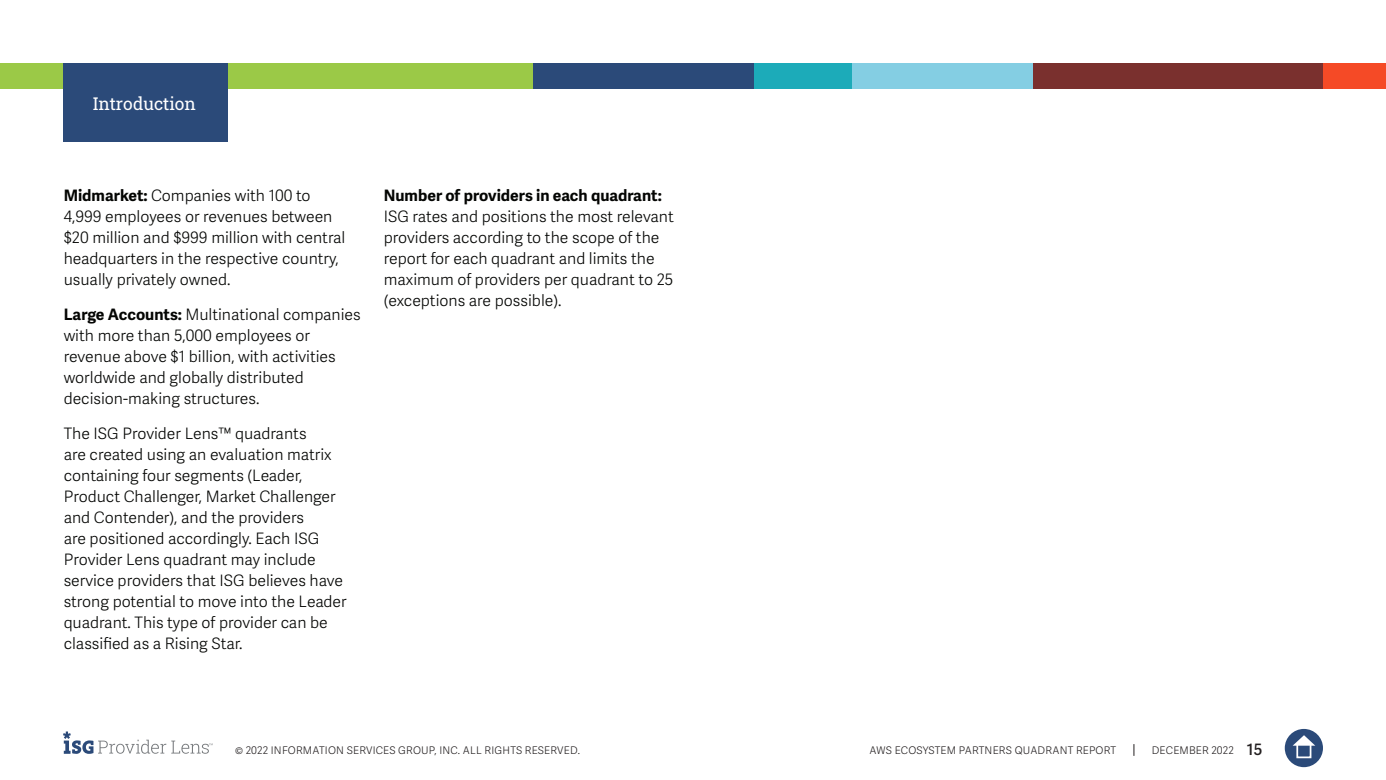
<style>
.page{position:relative;width:1386px;height:780px;background:#fff}
.page>*{position:absolute;margin:0;border:0;box-sizing:border-box;transform-origin:0 0}
.t1{font:17.5px "Roboto Slab ISG P Regular";color:#fff}
.t2{font:300 15.75px/21px "Adelle Sans";color:#040503}
.t3{font:300 10.5px "Adelle Sans";letter-spacing:.02em;color:#231f20}
.s1{font-weight:700}
.s2{font-weight:600;font-size:15.75px}
</style>
<div class="page">
<svg style="left:1133px;top:744px;width:1px;height:12px"></svg>
<div style="left:1285px;top:729px;width:38px;height:38px;background:#2b4a79;border-radius:50%"></div>
<svg style="left:1293px;top:735px;width:22px;height:10px"></svg>
<div style="left:1296px;top:743px;width:15px;height:15px;border:2px solid #fff"></div>
<svg style="left:63px;top:731px;width:150px;height:23px"></svg>
<div style="left:0;top:63px;width:533px;height:25px;background:#9bc947"></div>
<div style="left:533px;top:63px;width:223px;height:25px;background:#2b4a79"></div>
<div style="left:850px;top:63px;width:184px;height:25px;background:#84cee3"></div>
<div style="left:1323px;top:63px;width:63px;height:25px;background:#f54a26"></div>
<div style="left:1033px;top:63px;width:290px;height:25px;background:#7a302e"></div>
<div style="left:754px;top:63px;width:98px;height:25px;background:#1cabb9"></div>
<div style="left:63px;top:63px;width:165px;height:79px;background:#2b4a79"></div>
<p class="t1" style="left:93px;top:91px;width:105px">Introduction</p>
<p class="t2" style="left:64px;top:185px;width:283px"><span class="s1">Midmarket:</span> Companies with 100 to 4,999 employees or revenues between $20 million and $999 million with central headquarters in the respective country, usually privately owned.</p>
<p class="t2" style="left:64px;top:304px;width:299px"><span class="s1">Large Accounts:</span> Multinational companies with more than 5,000 employees or revenue above $1 billion, with activities worldwide and globally distributed decision-making structures.</p>
<p class="t2" style="left:64px;top:423px;width:285px">The ISG Provider Lens™ quadrants<br>are created using an evaluation matrix containing four segments (Leader, Product Challenger, Market Challenger and Contender), and the providers<br>are positioned accordingly. Each ISG Provider Lens quadrant may include service providers that ISG believes have strong potential to move into the Leader quadrant. This type of provider can be classified as a Rising Star.</p>
<p class="t2" style="left:384px;top:185px;width:292px"><span class="s1">Number of providers in each quadrant:<br></span>ISG rates and positions the most relevant providers according to the scope of the report for each quadrant and limits the maximum of providers per quadrant to 25 (exceptions are possible).</p>
<p class="t3" style="left:235px;top:744px;width:346px">© 2022 INFORMATION SERVICES GROUP, INC. ALL RIGHTS RESERVED.</p>
<p class="t3" style="left:869px;top:744px;width:248px">AWS ECOSYSTEM PARTNERS QUADRANT REPORT</p>
<p class="t3" style="left:1152px;top:744px;width:112px">DECEMBER 2022 <span class="s2">15</span></p>
</div>
